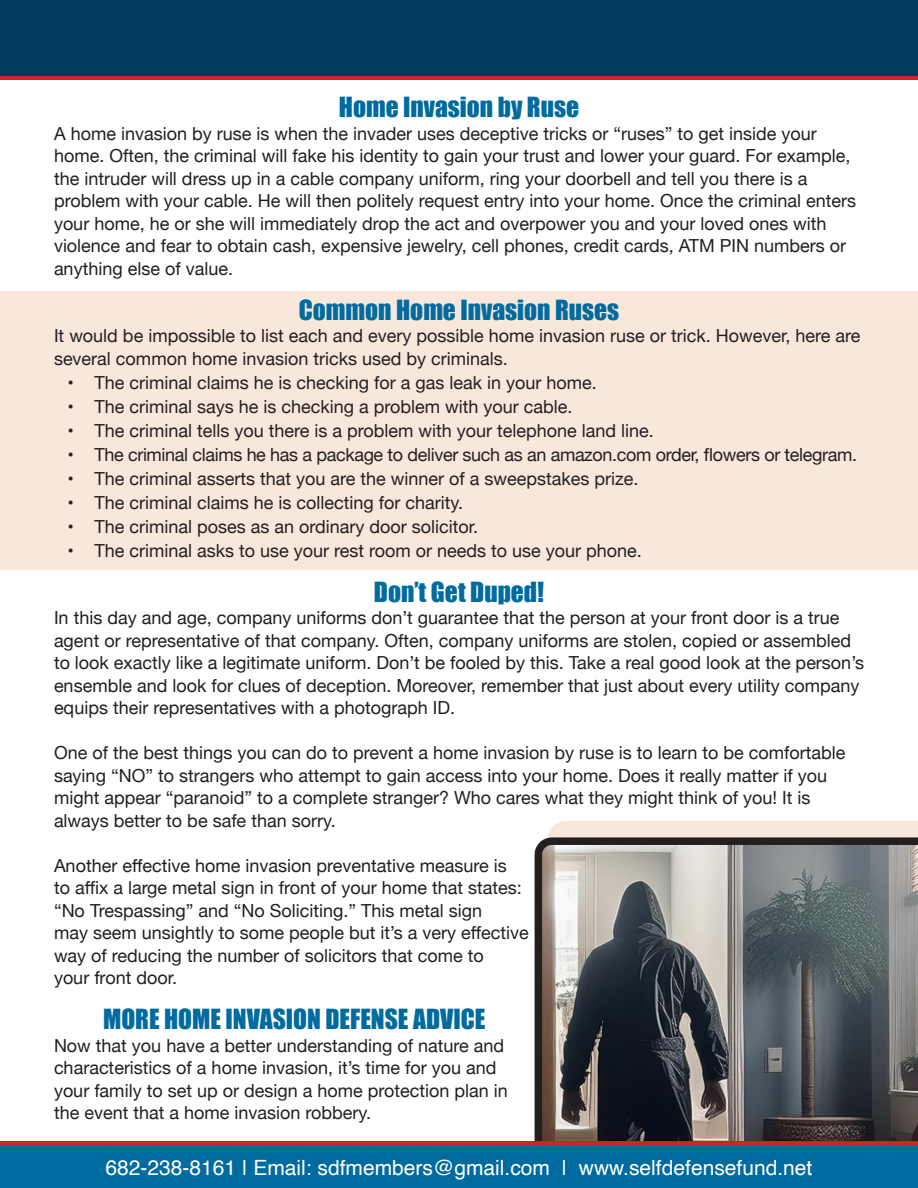
<style>
.page{position:relative;width:918px;height:1188px;background:#fff}
.page>*{position:absolute;margin:0;border:0;box-sizing:border-box;transform-origin:0 0}
.t1{font:25.5px "Impact";color:#006b9f}
.t2{font:21px "Helvetica";color:#fff}
.t3{font:18px/22.5px "Helvetica Neue";color:#231f20}
.t4{font:18px "Helvetica Neue";letter-spacing:-.02em;color:#231f20}
</style>
<div class="page">
<div style="left:548px;top:821px;width:370px;height:16px;background:#f9e7dc"></div>
<div style="left:0;top:292px;width:918px;height:278px;background:#f9e7dc"></div>
<svg style="left:535px;top:837px;width:383px;height:305px;background:#65686a"></svg>
<div style="left:0;top:0;width:918px;height:78px;background:#003b5d"></div>
<hr style="left:0;top:76px;width:918px;height:3px;background:#d1232a">
<div style="left:0;top:1142px;width:918px;height:46px;background:#006b9f"></div>
<hr style="left:0;top:1143px;width:918px;height:3px;background:#d1232a">
<p class="t1" style="left:339px;top:88px;width:242px">Home Invasion by Ruse</p>
<p class="t3" style="left:54px;top:123px;width:804px">A home invasion by ruse is when the invader uses deceptive tricks or “ruses” to get inside your home. Often, the criminal will fake his identity to gain your trust and lower your guard. For example, the intruder will dress up in a cable company uniform, ring your doorbell and tell you there is a problem with your cable. He will then politely request entry into your home. Once the criminal enters your home, he or she will immediately drop the act and overpower you and your loved ones with violence and fear to obtain cash, expensive jewelry, cell phones, credit cards, ATM PIN numbers or anything else of value.</p>
<p class="t1" style="left:299px;top:290px;width:322px">Common Home Invasion Ruses</p>
<p class="t3" style="left:54px;top:326px;width:808px">It would be impossible to list each and every possible home invasion ruse or trick. However, here are several common home invasion tricks used by criminals.</p>
<p class="t3" style="left:68px;top:372px;width:531px">• The criminal claims he is checking for a gas leak in your home.</p>
<p class="t3" style="left:68px;top:396px;width:507px">• The criminal says he is checking a problem with your cable.</p>
<p class="t3" style="left:68px;top:420px;width:588px">• The criminal tells you there is a problem with your telephone land line.</p>
<p class="t4" style="left:68px;top:441px;width:791px">• The criminal claims he has a package to deliver such as an amazon.com order, flowers or telegram.</p>
<p class="t3" style="left:68px;top:468px;width:573px">• The criminal asserts that you are the winner of a sweepstakes prize.</p>
<p class="t3" style="left:68px;top:492px;width:397px">• The criminal claims he is collecting for charity.</p>
<p class="t3" style="left:68px;top:516px;width:412px">• The criminal poses as an ordinary door solicitor.</p>
<p class="t3" style="left:68px;top:540px;width:576px">• The criminal asks to use your rest room or needs to use your phone.</p>
<p class="t1" style="left:374px;top:572px;width:172px">Don’t Get Duped!</p>
<p class="t3" style="left:54px;top:608px;width:812px">In this day and age, company uniforms don’t guarantee that the person at your front door is a true agent or representative of that company. Often, company uniforms are stolen, copied or assembled to look exactly like a legitimate uniform. Don’t be fooled by this. Take a real good look at the person’s ensemble and look for clues of deception. Moreover, remember that just about every utility company equips their representatives with a photograph ID.</p>
<p class="t3" style="left:54px;top:743px;width:793px">One of the best things you can do to prevent a home invasion by ruse is to learn to be comfortable saying “NO” to strangers who attempt to gain access into your home. Does it really matter if you might appear “paranoid” to a complete stranger? Who cares what they might think of you! It is always better to be safe than sorry.</p>
<p class="t3" style="left:54px;top:855px;width:469px">Another effective home invasion preventative measure is to affix a large metal sign in front of your home that states: “No Trespassing” and “No Soliciting.” This metal sign</p>
<p class="t3" style="left:54px;top:923px;width:476px">may seem unsightly to some people but it’s a very effective way of reducing the number of solicitors that come to</p>
<p class="t3" style="left:54px;top:968px;width:125px">your front door.</p>
<p class="t1" style="left:103px;top:1000px;width:384px">MORE HOME INVASION DEFENSE ADVICE</p>
<p class="t3" style="left:54px;top:1035px;width:455px">Now that you have a better understanding of nature and characteristics of a home invasion, it’s time for you and your family to set up or design a home protection plan in the event that a home invasion robbery.</p>
<p class="t2" style="left:106px;top:1152px;width:708px">682-238-8161 | Email: sdfmembers@gmail.com | www.selfdefensefund.net</p>
</div>
